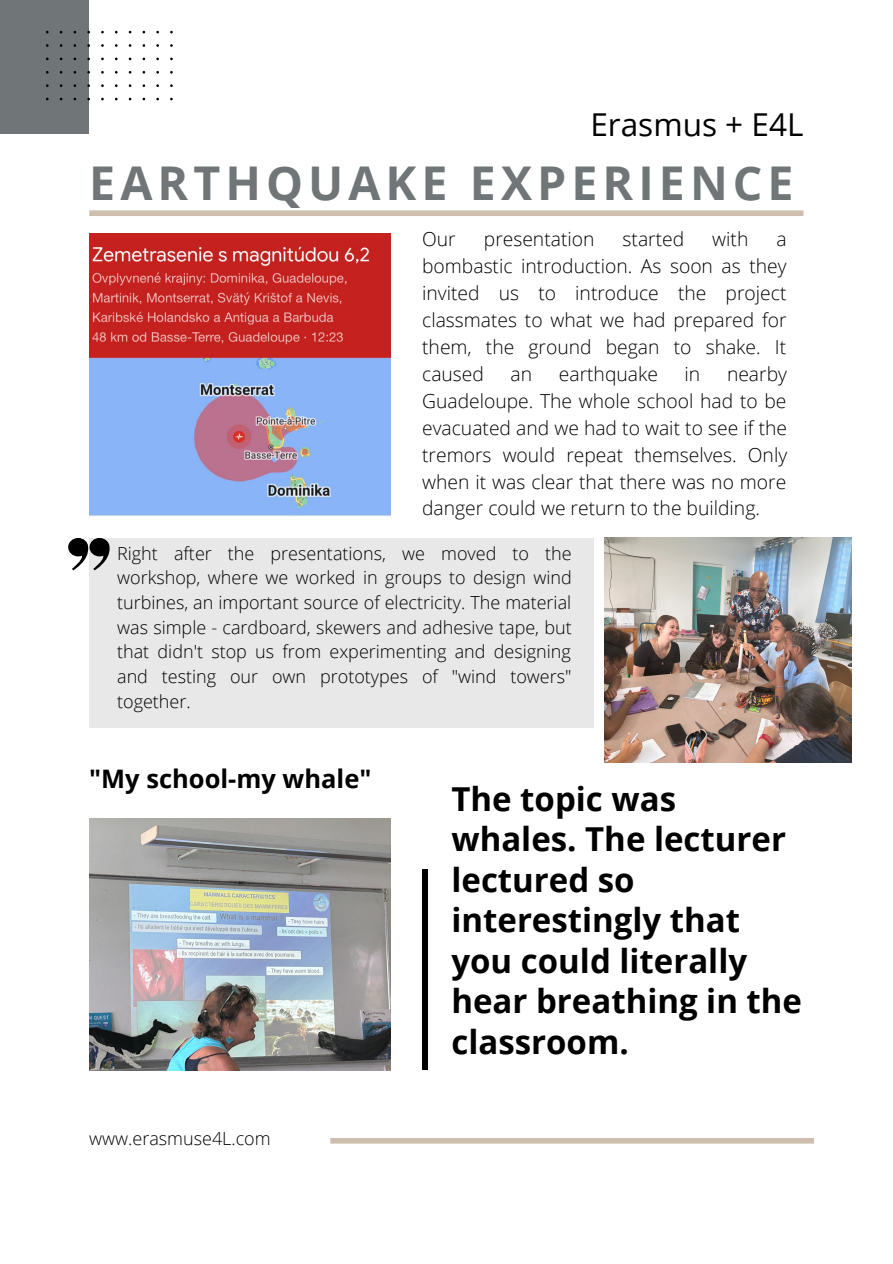
<style>
.page{position:relative;width:893px;height:1264px;background:#fff}
.page>*{position:absolute;margin:0;border:0;box-sizing:border-box;transform-origin:0 0}
.t1{font:700 46.5px "Open Sans";letter-spacing:.11em;color:#707577}
.t2{font:700 33px/40.5px "Open Sans";color:#000}
.t3{font:31.5px "Open Sans";color:#000}
.t4{font:700 25.5px "Open Sans";color:#000}
.t5{font:300 19.35px/27px "Open Sans";color:#000;text-align:justify}
.t6{font:300 18px/24.8px "Open Sans";color:#000;text-align:justify}
</style>
<div class="page">
<img style="left:89px;top:818px;width:301px;height:252px">
<div style="left:89px;top:210px;width:714px;height:6px;background:#cebead"></div>
<div style="left:89px;top:538px;width:504px;height:189px;background:#e8e8e8"></div>
<svg style="left:68px;top:538px;width:42px;height:32px"></svg>
<div style="left:422px;top:869px;width:5px;height:200px;background:#000"></div>
<div style="left:0;top:0;width:89px;height:134px;background:#707577"></div>
<div style="left:330px;top:1137px;width:483px;height:6px;background:#cebead"></div>
<svg style="left:46px;top:31px;width:127px;height:69px"></svg>
<img style="left:89px;top:234px;width:301px;height:282px">
<img style="left:604px;top:538px;width:247px;height:224px">
<p class="t3" style="left:590px;top:102px;width:214px">Erasmus + E4L</p>
<p class="t1" style="left:89px;top:150px;width:705px">EARTHQUAKE EXPERIENCE</p>
<p class="t5" style="left:422px;top:224px;width:35px">Our</p>
<p class="t5" style="left:484px;top:224px;width:112px">presentation</p>
<p class="t5" style="left:622px;top:224px;width:63px">started</p>
<p class="t5" style="left:712px;top:224px;width:38px">with</p>
<p class="t5" style="left:422px;top:224px;width:366px;text-indent:354px">a bombastic introduction. As soon as they invited us to introduce the project classmates to what we had prepared for them, the ground began to shake. It caused</p>
<p class="t5" style="left:422px;top:359px;width:366px;text-indent:305px">nearby Guadeloupe. The whole school had to be evacuated and we had to wait to see if the tremors would repeat themselves. Only when it was clear that there was no more danger could we return to the building.</p>
<p class="t5" style="left:510px;top:359px;width:23px">an</p>
<p class="t5" style="left:559px;top:359px;width:101px">earthquake</p>
<p class="t5" style="left:684px;top:359px;width:17px">in</p>
<p class="t6" style="left:117px;top:540px;width:456px">Right after the presentations, we moved to the workshop, where we worked in groups to design wind turbines, an important source of electricity. The material was simple - cardboard, skewers and adhesive tape, but that didn't stop us from experimenting and designing and testing our own prototypes of "wind towers" together.</p>
<p class="t4" style="left:89px;top:760px;width:283px">"My school-my whale"</p>
<p class="t6" style="left:89px;top:1125px;width:183px">www.erasmuse4L.com</p>
<p class="t2" style="left:451px;top:777px;width:352px">The topic was whales. The lecturer lectured so interestingly that you could literally hear breathing in the classroom.</p>
</div>
